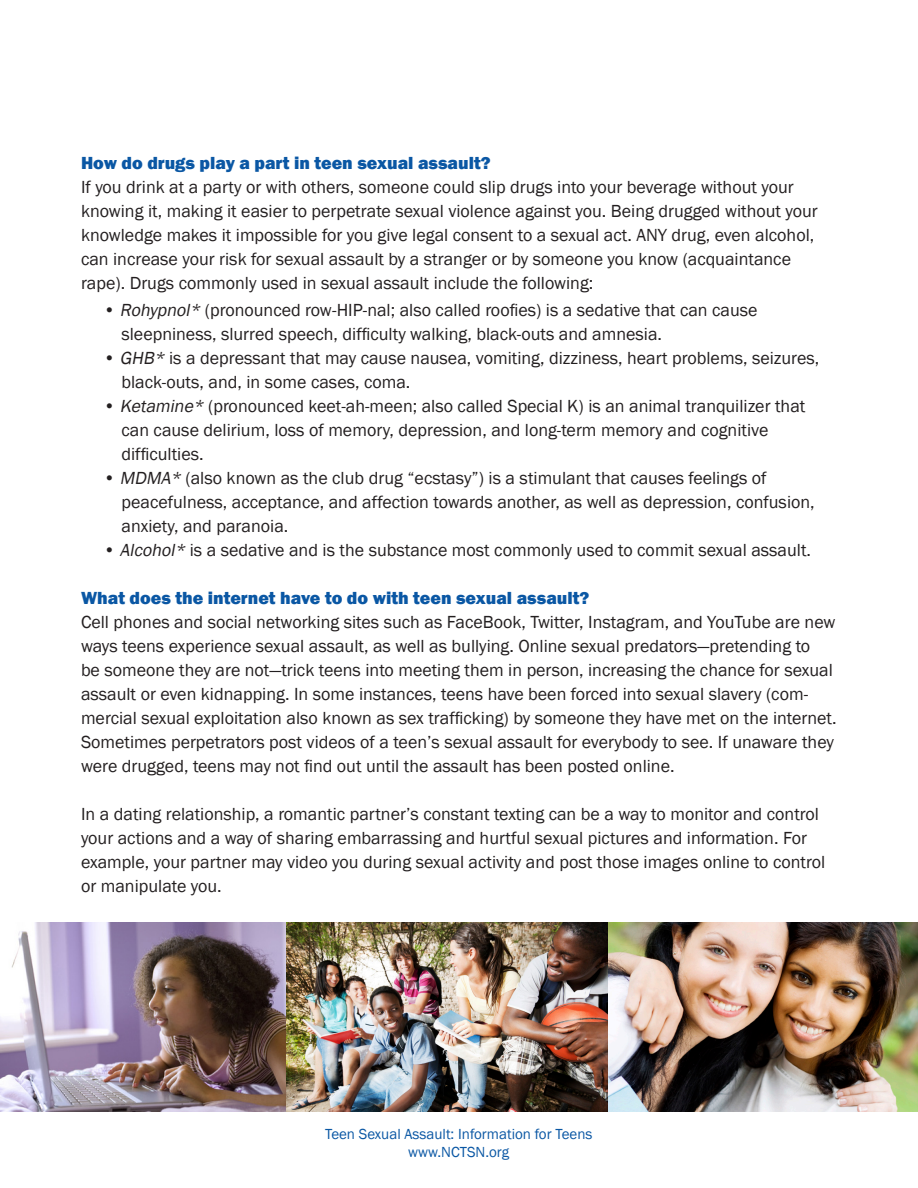
<style>
.page{position:relative;width:918px;height:1188px;background:#fff}
.page>*{position:absolute;margin:0;border:0;box-sizing:border-box;transform-origin:0 0}
.t1{font:18px/24px "Franklin Gothic";color:#231f20}
.t2{font:800 18px "Franklin Gothic";color:#0a57a4}
.t3{font:15px/18px "Franklin Gothic";color:#0a57a4;text-align:center}
.s1{font-style:italic}
</style>
<div class="page">
<img style="left:608px;top:922px;width:310px;height:190px">
<img style="left:285px;top:922px;width:323px;height:190px">
<img style="left:0;top:922px;width:285px;height:190px">
<p class="t2" style="left:81px;top:152px;width:411px">How do drugs play a part in teen sexual assault?</p>
<p class="t1" style="left:81px;top:176px;width:738px">If you drink at a party or with others, someone could slip drugs into your beverage without your knowing it, making it easier to perpetrate sexual violence against you. Being drugged without your knowledge makes it impossible for you give legal consent to a sexual act. ANY drug, even alcohol, can increase your risk for sexual assault by a stranger or by someone you know (acquaintance rape). Drugs commonly used in sexual assault include the following:</p>
<p class="t1" style="left:122px;top:299px;width:638px;text-indent:-18px">• <span class="s1">Rohypnol*</span> (pronounced row-HIP-nal; also called roofies) is a sedative that can cause sleepniness, slurred speech, difficulty walking, black-outs and amnesia.</p>
<p class="t1" style="left:122px;top:347px;width:699px;text-indent:-18px">• <span class="s1">GHB*</span> is a depressant that may cause nausea, vomiting, dizziness, heart problems, seizures, black-outs, and, in some cases, coma.</p>
<p class="t1" style="left:122px;top:395px;width:685px;text-indent:-18px">• <span class="s1">Ketamine*</span> (pronounced keet-ah-meen; also called Special K) is an animal tranquilizer that can cause delirium, loss of memory, depression, and long-term memory and cognitive difficulties.</p>
<p class="t1" style="left:122px;top:467px;width:695px;text-indent:-18px">• <span class="s1">MDMA*</span> (also known as the club drug “ecstasy”) is a stimulant that causes feelings of peacefulness, acceptance, and affection towards another, as well as depression, confusion, anxiety, and paranoia.</p>
<p class="t1" style="left:104px;top:539px;width:709px">• <span class="s1">Alcohol*</span> is a sedative and is the substance most commonly used to commit sexual assault.</p>
<p class="t2" style="left:81px;top:587px;width:510px">What does the internet have to do with teen sexual assault?</p>
<p class="t1" style="left:81px;top:611px;width:757px">Cell phones and social networking sites such as FaceBook, Twitter, Instagram, and YouTube are new ways teens experience sexual assault, as well as bullying. Online sexual predators—pretending to<br>be someone they are not—trick teens into meeting them in person, increasing the chance for sexual assault or even kidnapping. In some instances, teens have been forced into sexual slavery (com&shy;mercial sexual exploitation also known as sex trafficking) by someone they have met on the internet.<br>Sometimes perpetrators post videos of a teen’s sexual assault for everybody to see. If unaware they were drugged, teens may not find out until the assault has been posted online.</p>
<p class="t1" style="left:81px;top:803px;width:746px">In a dating relationship, a romantic partner’s constant texting can be a way to monitor and control your actions and a way of sharing embarrassing and hurtful sexual pictures and information. For example, your partner may video you during sexual activity and post those images online to control or manipulate you.</p>
<p class="t3" style="left:325px;top:1125px;width:269px">Teen Sexual Assault: Information for Teens www.NCTSN.org</p>
</div>
